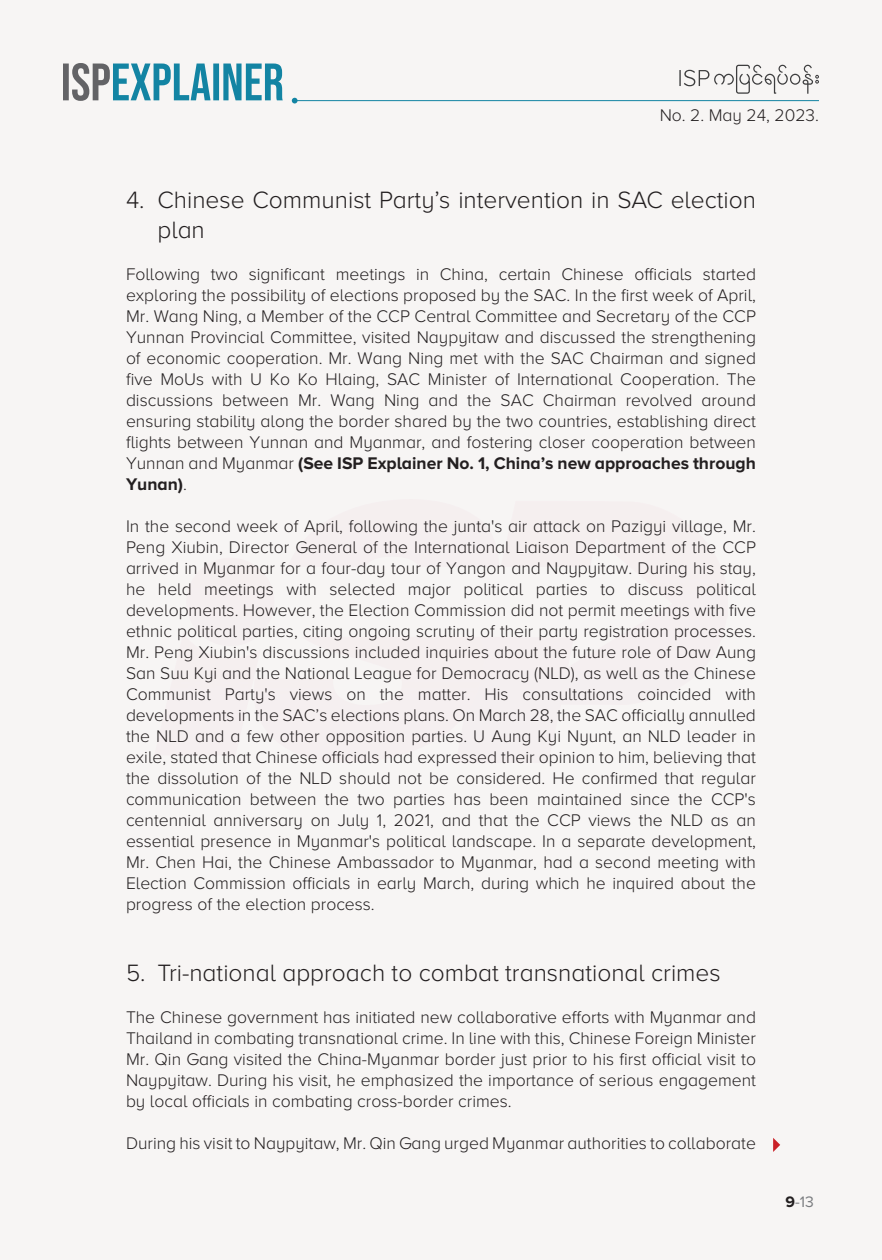
<style>
.page{position:relative;width:882px;height:1260px;background:#f7f5f4}
.page>*{position:absolute;margin:0;border:0;box-sizing:border-box;transform-origin:0 0}
.t1{font:300 24.5px/29.4px "Proxima Nova A";color:#231f20}
.t2{font:300 17.5px/21px "Proxima Nova A";color:#231f20;text-align:justify}
.t3{font:15.75px "Proxima Nova";color:#7b7d80}
.s1{font-weight:700}
.s2{font-weight:700;color:#231f20}
</style>
<div class="page">
<hr style="left:295px;top:100px;width:524px;height:1px;background:#1384a3">
<svg style="left:292px;top:98px;width:6px;height:5px"></svg>
<svg style="left:63px;top:63px;width:220px;height:38px"></svg>
<svg style="left:679px;top:65px;width:140px;height:29px"></svg>
<svg style="left:773px;top:1138px;width:7px;height:14px"></svg>
<p class="t2" style="left:660px;top:105px;width:161px">No. 2. May 24, 2023.</p>
<h1 class="t1" style="left:158px;top:185px;width:600px;text-indent:-32px">4. Chinese Communist Party’s intervention in SAC election plan</h1>
<p class="t2" style="left:126px;top:263px;width:632px">Following two significant meetings in China, certain Chinese officials started exploring the possibility of elections proposed by the SAC. In the first week of April, Mr. Wang Ning, a Member of the CCP Central Committee and Secretary of the CCP Yunnan Provincial Committee, visited Naypyitaw and discussed the strengthening of economic cooperation. Mr. Wang Ning met with the SAC Chairman and signed five MoUs with U Ko Ko Hlaing, SAC Minister of International Cooperation. The discussions between Mr. Wang Ning and the SAC Chairman revolved around ensuring stability along the border shared by the two countries, establishing direct flights between Yunnan and Myanmar, and fostering closer cooperation between Yunnan and Myanmar <span class="s1">(See ISP Explainer No. 1, China’s new approaches through Yunan)</span>.</p>
<p class="t2" style="left:126px;top:515px;width:632px">In the second week of April, following the junta's air attack on Pazigyi village, Mr.<br>Peng Xiubin, Director General of the International Liaison Department of the CCP arrived in Myanmar for a four-day tour of Yangon and Naypyitaw. During his stay, he held meetings with selected major political parties to discuss political developments. However, the Election Commission did not permit meetings with five ethnic political parties, citing ongoing scrutiny of their party registration processes.<br>Mr. Peng Xiubin's discussions included inquiries about the future role of Daw Aung San Suu Kyi and the National League for Democracy (NLD), as well as the Chinese Communist Party's views on the matter. His consultations coincided with developments in the SAC’s elections plans. On March 28, the SAC officially annulled the NLD and a few other opposition parties. U Aung Kyi Nyunt, an NLD leader in exile, stated that Chinese officials had expressed their opinion to him, believing that the dissolution of the NLD should not be considered. He confirmed that regular communication between the two parties has been maintained since the CCP's centennial anniversary on July 1, 2021, and that the CCP views the NLD as an essential presence in Myanmar's political landscape. In a separate development, Mr. Chen Hai, the Chinese Ambassador to Myanmar, had a second meeting with Election Commission officials in early March, during which he inquired about the progress of the election process.</p>
<h1 class="t1" style="left:126px;top:958px;width:596px">5. Tri-national approach to combat transnational crimes</h1>
<p class="t2" style="left:126px;top:1007px;width:632px">The Chinese government has initiated new collaborative efforts with Myanmar and Thailand in combating transnational crime. In line with this, Chinese Foreign Minister Mr. Qin Gang visited the China-Myanmar border just prior to his first official visit to Naypyitaw. During his visit, he emphasized the importance of serious engagement by local officials in combating cross-border crimes.</p>
<p class="t2" style="left:126px;top:1133px;width:632px">During his visit to Naypyitaw, Mr. Qin Gang urged Myanmar authorities to collaborate</p>
<p class="t3" style="left:786px;top:1193px;width:30px"><span class="s2">9</span>-13</p>
</div>
